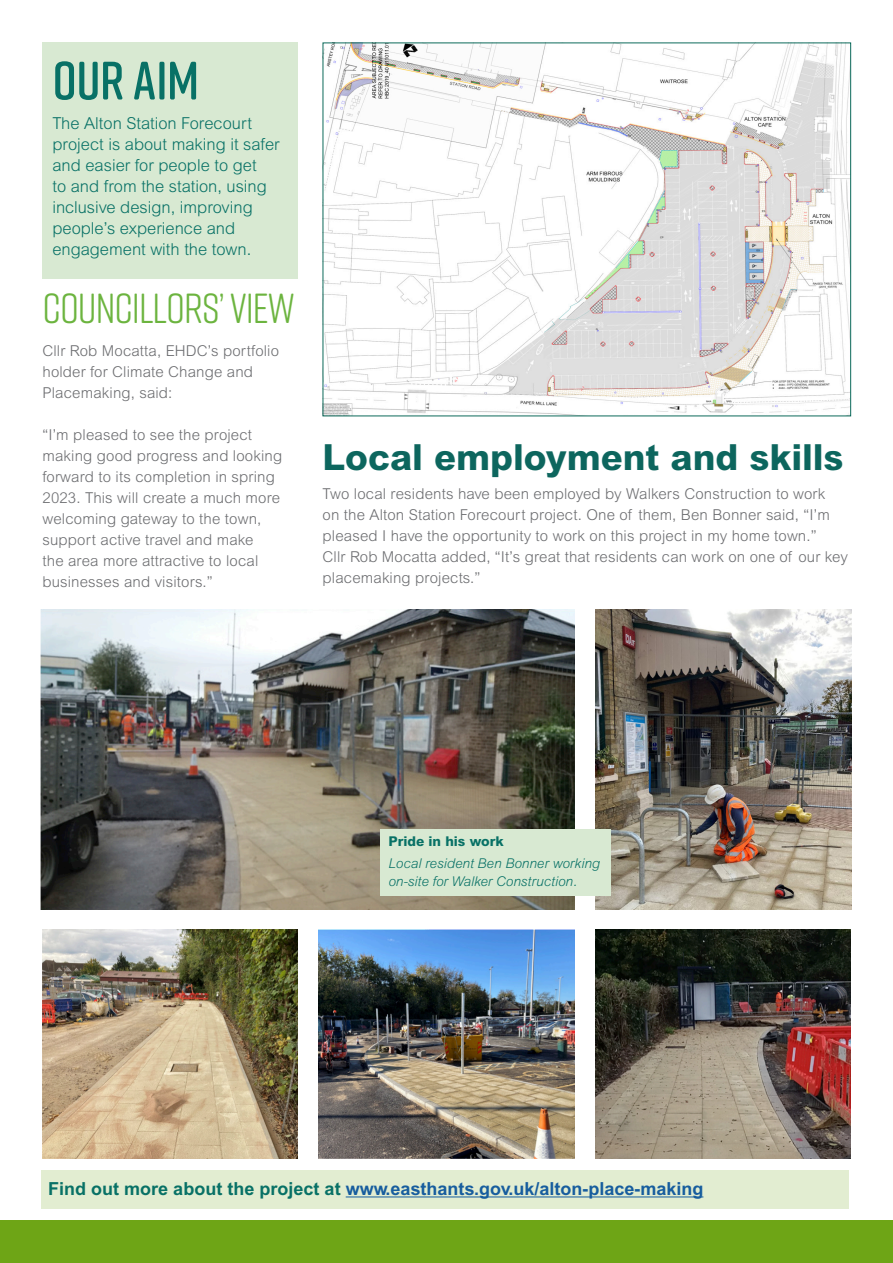
<style>
.page{position:relative;width:893px;height:1263px;background:#fff}
.page>*{position:absolute;margin:0;border:0;box-sizing:border-box;transform-origin:0 0}
.t1{font:600 54px "Rift Soft";letter-spacing:-.01em;color:#087166}
.t2{font:42px "Rift Soft";letter-spacing:-.025em;color:#6cb43f}
.t3{font:800 36px "Arial";letter-spacing:-.005em;color:#0d665e}
.t4{font:700 18px "Arial";color:#175d9e}
.t5{font:300 16.5px/21px "Arial";color:#087166}
.t6{font:300 15px/21px "Arial";letter-spacing:.01em;color:#6c6d70}
.t7{font:italic 300 13.5px/18px "Arial";color:#087166}
.t8{font:800 13.5px "Arial";color:#087166}
.s1{color:#087166}
</style>
<div class="page">
<div style="left:43px;top:43px;width:255px;height:236px;background:#d8e9d2"></div>
<img style="left:325px;top:45px;width:524px;height:369px">
<img style="left:43px;top:929px;width:255px;height:230px">
<img style="left:319px;top:929px;width:255px;height:230px">
<img style="left:595px;top:929px;width:255px;height:230px">
<img style="left:41px;top:609px;width:533px;height:300px">
<div style="left:41px;top:1171px;width:808px;height:38px;background:#e2edd1"></div>
<div style="left:0;top:1220px;width:893px;height:43px;background:#6ea516"></div>
<hr style="left:346px;top:1196px;width:357px;height:1px;background:#175d9e">
<img style="left:595px;top:609px;width:256px;height:300px">
<div style="left:380px;top:829px;width:230px;height:66px;background:#d8e9d2"></div>
<p class="t1" style="left:52px;top:42px;width:148px">OUR AIM</p>
<p class="t5" style="left:52px;top:113px;width:229px">The Alton Station Forecourt project is about making it safer and easier for people to get<br>to and from the station, using inclusive design, improving people’s experience and engagement with the town.</p>
<p class="t2" style="left:43px;top:278px;width:254px">COUNCILLORS’ VIEW</p>
<p class="t6" style="left:43px;top:341px;width:238px">Cllr Rob Mocatta, EHDC’s portfolio holder for Climate Change and<br>Placemaking, said:</p>
<p class="t6" style="left:43px;top:425px;width:241px">“I’m pleased to see the project making good progress and looking forward to its completion in spring<br>2023. This will create a much more welcoming gateway to the town, support active travel and make<br>the area more attractive to local businesses and visitors.”</p>
<p class="t3" style="left:323px;top:435px;width:523px">Local employment and skills</p>
<p class="t6" style="left:323px;top:484px;width:509px">Two local residents have been employed by Walkers Construction to work on the Alton Station Forecourt project. One of them, Ben Bonner said, “I’m pleased I have the opportunity to work on this project in my home town.”</p>
<p class="t6" style="left:323px;top:547px;width:527px">Cllr Rob Mocatta added, “It’s great that residents can work on one of our key placemaking projects.”</p>
<p class="t8" style="left:388px;top:833px;width:117px">Pride in his work</p>
<p class="t7" style="left:388px;top:854px;width:213px">Local resident Ben Bonner working on-site for Walker Construction.</p>
<p class="t4" style="left:48px;top:1178px;width:657px"><span class="s1">Find out more about the project at</span> www.easthants.gov.uk/alton-place-making</p>
</div>
